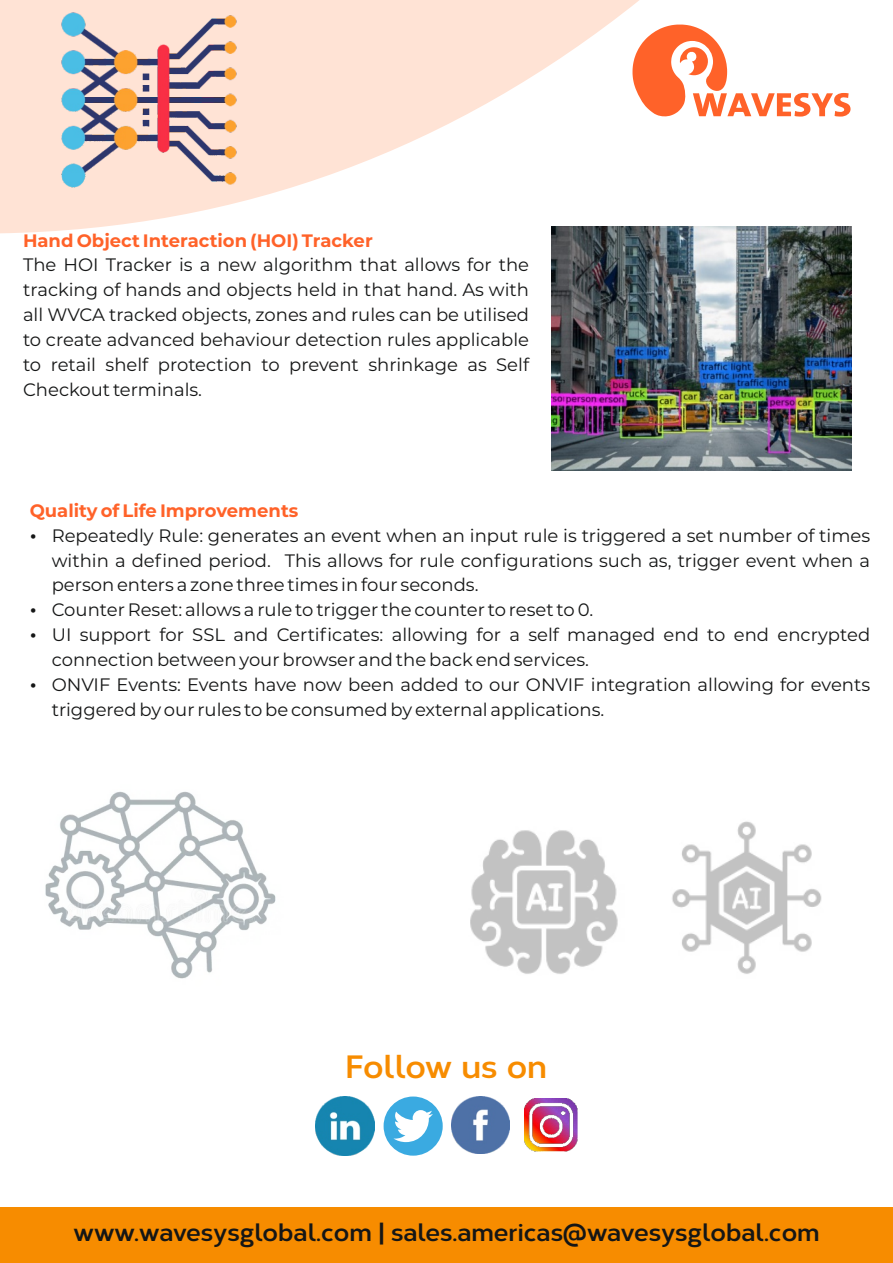
<style>
.page{position:relative;width:893px;height:1263px;background:#fff}
.page>*{position:absolute;margin:0;border:0;box-sizing:border-box;transform-origin:0 0}
.t1{font:700 32.25px "Corbert";color:#f78c00}
.t2{font:700 24.45px "Corbert";color:#151616}
.t3{font:18px/24.8px "Montserrat";color:#151616}
.t4{font:700 18px "Montserrat";color:#ff6229}
</style>
<div class="page">
<img style="left:552px;top:227px;width:299px;height:244px">
<img style="left:452px;top:1096px;width:57px;height:58px">
<img style="left:315px;top:1096px;width:59px;height:60px">
<div style="left:384px;top:1096px;width:59px;height:60px;background:#3aaae1;border-radius:50%"></div>
<svg style="left:393px;top:1110px;width:40px;height:32px"></svg>
<img style="left:525px;top:1099px;width:53px;height:53px">
<svg style="left:640px;top:24px;width:210px;height:93px"></svg>
<div style="left:0;top:1207px;width:893px;height:56px;background:#f78c00"></div>
<svg style="left:0;top:0;width:640px;height:233px;fill:#ffe3d5"></svg>
<img style="left:57px;top:7px;width:184px;height:185px">
<img style="left:45px;top:791px;width:231px;height:188px">
<img style="left:470px;top:821px;width:352px;height:153px">
<p class="t4" style="left:23px;top:229px;width:351px">Hand Object Interaction (HOI) Tracker</p>
<p class="t3" style="left:23px;top:253px;width:508px;text-align:justify">The HOI Tracker is a new algorithm that allows for the tracking of hands and objects held in that hand. As with all WVCA tracked objects, zones and rules can be utilised to create advanced behaviour detection rules applicable to retail shelf protection to prevent shrinkage as Self Checkout terminals.</p>
<p class="t4" style="left:30px;top:499px;width:270px">Quality of Life Improvements</p>
<p class="t3" style="left:52px;top:523px;width:820px">Repeatedly Rule: generates an event when an input rule is triggered a set number of times within a defined period. This allows for rule configurations such as, trigger event when a person enters a zone three times in four seconds.<br>Counter Reset: allows a rule to trigger the counter to reset to 0.</p>
<p class="t3" style="left:52px;top:622px;width:820px">UI support for SSL and Certificates: allowing for a self managed end to end encrypted connection between your browser and the back end services.<br>ONVIF Events: Events have now been added to our ONVIF integration allowing for events triggered by our rules to be consumed by external applications.</p>
<h1 class="t1" style="left:345px;top:1054px;width:204px">Follow us on</h1>
<h2 class="t2" style="left:74px;top:1223px;width:748px">www.wavesysglobal.com | sales.americas@wavesysglobal.com</h2>
</div>
